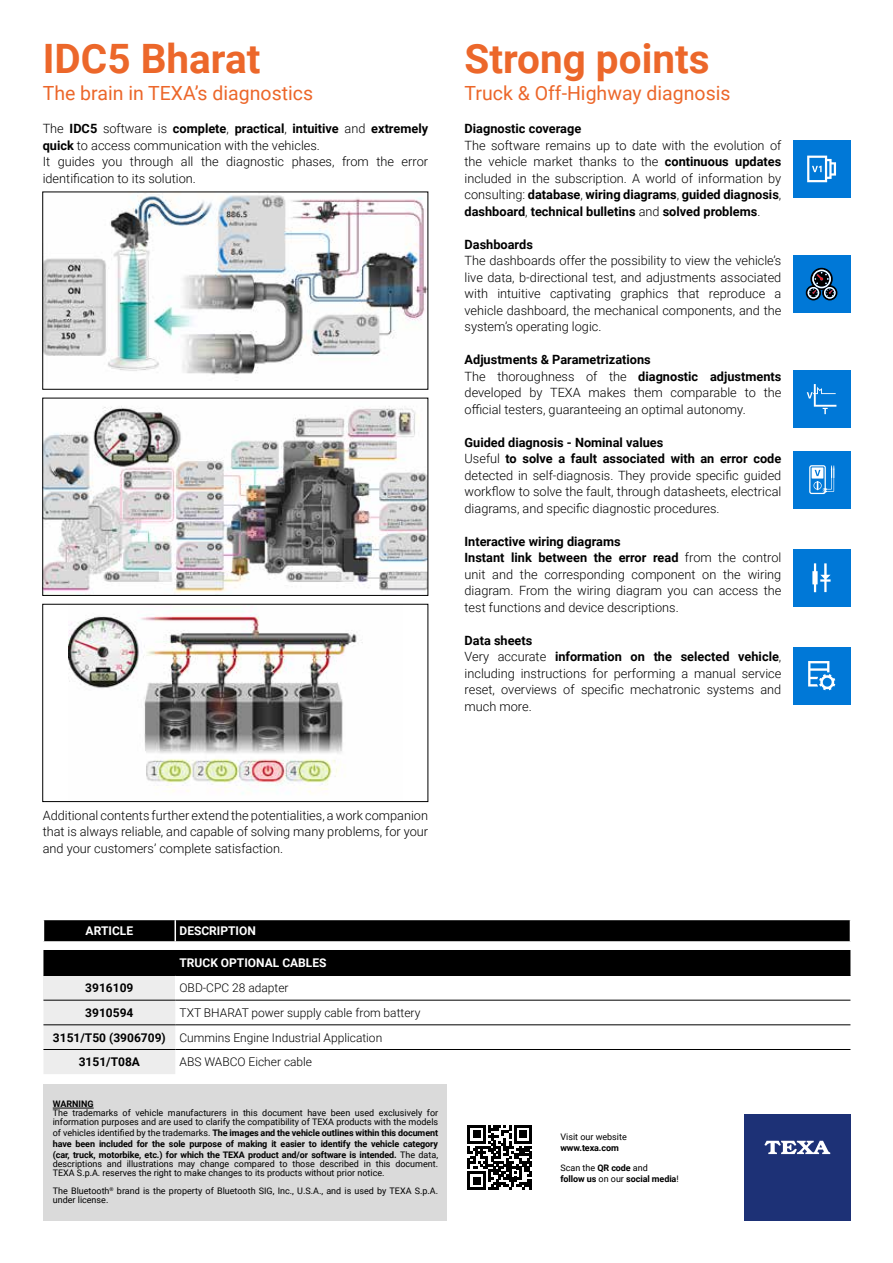
<style>
.page{position:relative;width:893px;height:1263px;background:#fff}
.page>*{position:absolute;margin:0;border:0;box-sizing:border-box;transform-origin:0 0}
.t1{font:700 40.5px "Roboto";color:#ec672a}
.t2{font:19.5px "Roboto";color:#ec672a}
.t3{font:300 12.75px/16.5px "Roboto";color:#000}
.t4{font:700 12.75px "Roboto";color:#000}
.t5{font:300 12px "Roboto";color:#000}
.t6{font:700 12px "Roboto";color:#fff}
.t7{font:700 12px "Roboto";color:#000}
.t8{font:9px/9px "Roboto";color:#000}
.t9{font:700 9px/10.8px "Roboto";letter-spacing:-.01em;color:#000;text-align:justify}
.s1{font-weight:700}
.s2{font-weight:400}
</style>
<div class="page">
<div style="left:793px;top:255px;width:57px;height:58px;background:#0078d7"></div>
<svg style="left:806px;top:268px;width:31px;height:32px"></svg>
<div style="left:793px;top:140px;width:57px;height:58px;background:#0078d7"></div>
<svg style="left:807px;top:156px;width:29px;height:26px"></svg>
<div style="left:793px;top:370px;width:57px;height:58px;background:#0078d7"></div>
<svg style="left:807px;top:384px;width:29px;height:30px"></svg>
<div style="left:793px;top:451px;width:57px;height:57px;background:#0078d7"></div>
<svg style="left:809px;top:465px;width:26px;height:29px"></svg>
<div style="left:793px;top:549px;width:57px;height:57px;background:#0078d7"></div>
<svg style="left:812px;top:563px;width:19px;height:29px"></svg>
<div style="left:793px;top:647px;width:57px;height:57px;background:#0078d7"></div>
<svg style="left:808px;top:661px;width:27px;height:29px"></svg>
<div style="left:43px;top:975px;width:132px;height:25px;background:#ededed"></div>
<div style="left:43px;top:1001px;width:132px;height:73px;background:#ededed"></div>
<hr style="left:43px;top:1024px;width:132px;height:1px;background:#000">
<hr style="left:43px;top:1049px;width:132px;height:1px;background:#000">
<hr style="left:175px;top:1024px;width:675px;height:1px;background:#000">
<hr style="left:175px;top:1049px;width:675px;height:1px;background:#000">
<svg style="left:43px;top:920px;width:808px;height:55px;background:#2a2a2a"></svg>
<hr style="left:43px;top:975px;width:132px;height:1px;background:#000">
<hr style="left:175px;top:975px;width:675px;height:1px;background:#000">
<hr style="left:43px;top:1000px;width:132px;height:1px;background:#000">
<hr style="left:175px;top:1000px;width:675px;height:1px;background:#000">
<img style="left:45px;top:194px;width:381px;height:181px">
<img style="left:45px;top:406px;width:381px;height:188px">
<div style="left:43px;top:398px;width:385px;height:198px;border:1px solid #000"></div>
<img style="left:69px;top:611px;width:294px;height:183px">
<div style="left:43px;top:604px;width:385px;height:198px;border:1px solid #000"></div>
<div style="left:43px;top:1084px;width:403px;height:136px;background:#dadada"></div>
<hr style="left:53px;top:1108px;width:41px;height:1px;background:#000">
<div style="left:744px;top:1114px;width:106px;height:106px;background:#1d3176"></div>
<svg style="left:764px;top:1141px;width:66px;height:13px"></svg>
<svg style="left:468px;top:1125px;width:64px;height:65px"></svg>
<h1 class="t1" style="left:43px;top:30px;width:219px">IDC5 Bharat</h1>
<h2 class="t2" style="left:43px;top:79px;width:272px">The brain in TEXA’s diagnostics</h2>
<p class="t3" style="left:43px;top:120px;width:387px">The <span class="s1">IDC5</span> software is <span class="s1">complete</span>, <span class="s1">practical</span>, <span class="s1">intuitive</span> and <span class="s1">extremely quick</span> to access communication with the vehicles.<br>It guides you through all the diagnostic phases, from the error identification to its solution.</p>
<h1 class="t1" style="left:465px;top:30px;width:247px">Strong points</h1>
<h2 class="t2" style="left:465px;top:79px;width:267px">Truck &amp; Off-Highway diagnosis</h2>
<p class="t4" style="left:465px;top:120px;width:118px">Diagnostic coverage</p>
<p class="t3" style="left:465px;top:136px;width:318px;text-align:justify">The software remains up to date with the evolution of the vehicle market thanks to the <span class="s1">continuous updates </span>included in the subscription. A world of information by consulting: <span class="s1">database</span>, <span class="s1">wiring diagrams</span>, <span class="s1">guided diagnosis</span>, <span class="s1">dashboard</span>, <span class="s1">technical bulletins</span> and <span class="s1">solved problems</span>.</p>
<p class="t4" style="left:465px;top:235px;width:70px">Dashboards</p>
<p class="t3" style="left:465px;top:252px;width:318px;text-align:justify">The dashboards offer the possibility to view the vehicle’s live data, b-directional test, and adjustments associated with intuitive captivating graphics that reproduce a vehicle dashboard, the mechanical components, and the system’s operating logic.</p>
<p class="t3" style="left:465px;top:351px;width:318px"><span class="s1">Adjustments &amp; Parametrizations<br></span>The thoroughness of the <span class="s1">diagnostic adjustments </span>developed by TEXA makes them comparable to the official testers, guaranteeing an optimal autonomy.</p>
<p class="t3" style="left:465px;top:433px;width:318px"><span class="s1">Guided diagnosis - Nominal values<br></span>Useful <span class="s1">to solve a fault associated with an error code </span>detected in self-diagnosis. They provide specific guided workflow to solve the fault, through datasheets, electrical diagrams, and specific diagnostic procedures.</p>
<p class="t3" style="left:465px;top:532px;width:318px"><span class="s1">Interactive wiring diagrams<br>Instant link between the error read</span> from the control unit and the corresponding component on the wiring diagram. From the wiring diagram you can access the test functions and device descriptions.</p>
<p class="t3" style="left:465px;top:631px;width:318px"><span class="s1">Data sheets<br></span>Very accurate <span class="s1">information on the selected vehicle</span>, including instructions for performing a manual service reset, overviews of specific mechatronic systems and much more.</p>
<p class="t3" style="left:43px;top:806px;width:387px;text-align:justify">Additional contents further extend the potentialities, a work companion that is always reliable, and capable of solving many problems, for your and your customers’ complete satisfaction.</p>
<p class="t6" style="left:86px;top:923px;width:49px">ARTICLE</p>
<p class="t6" style="left:180px;top:923px;width:78px">DESCRIPTION</p>
<p class="t6" style="left:180px;top:954px;width:149px">TRUCK OPTIONAL CABLES</p>
<p class="t7" style="left:85px;top:980px;width:50px">3916109</p>
<p class="t5" style="left:180px;top:980px;width:111px">OBD-CPC 28 adapter</p>
<p class="t7" style="left:85px;top:1004px;width:50px">3910594</p>
<p class="t5" style="left:180px;top:1004px;width:242px">TXT BHARAT power supply cable from battery</p>
<p class="t5" style="left:53px;top:1029px;width:331px"><span class="s1">3151/T50 (3906709)</span> Cummins Engine Industrial Application</p>
<p class="t7" style="left:79px;top:1054px;width:63px">3151/T08A</p>
<p class="t5" style="left:180px;top:1054px;width:134px">ABS WABCO Eicher cable</p>
<p class="t9" style="left:53px;top:1098px;width:42px">WARNING</p>
<p class="t8" style="left:53px;top:1108px;width:387px">The trademarks of vehicle manufacturers in this document have been used exclusively for information purposes and are used to clarify the compatibility of TEXA products with the models</p>
<p class="t9" style="left:53px;top:1127px;width:387px"><span class="s2">of vehicles identified by the trademarks.</span> The images and the vehicle outlines within this document have been included for the sole purpose of making it easier to identify the vehicle category (car, truck, motorbike, etc.) for which the TEXA product and/or software is intended. <span class="s2">The data,</span></p>
<p class="t8" style="left:53px;top:1159px;width:387px">descriptions and illustrations may change compared to those described in this document.<br>TEXA S.p.A. reserves the right to make changes to its products without prior notice.</p>
<p class="t8" style="left:53px;top:1186px;width:387px">The Bluetooth<sup>®</sup> brand is the property of Bluetooth SIG, Inc., U.S.A., and is used by TEXA S.p.A. under license.</p>
<p class="t8" style="left:560px;top:1132px;width:68px">Visit our website</p>
<p class="t9" style="left:560px;top:1142px;width:60px">www.texa.com</p>
<p class="t9" style="left:560px;top:1162px;width:120px"><span class="s2">Scan the</span> QR code <span class="s2">and<br></span>follow us <span class="s2">on our</span> social media<span class="s2">!</span></p>
</div>
